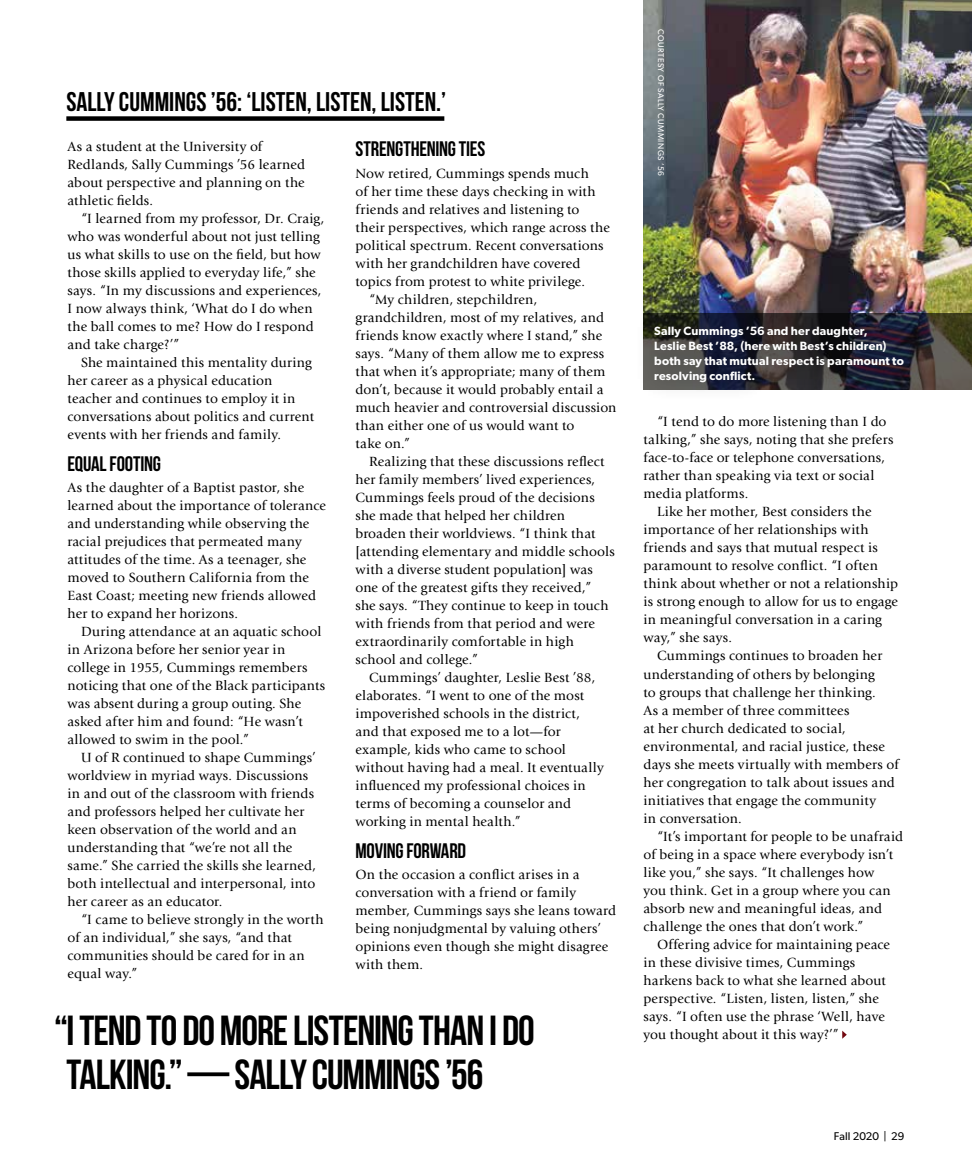
<style>
.page{position:relative;width:972px;height:1176px;background:#fff}
.page>*{position:absolute;margin:0;border:0;box-sizing:border-box;transform-origin:0 0}
.t1{font:700 42px/43.5px "Bebas Neue";letter-spacing:-.025em;color:#000}
.t2{font:700 27px "Bebas Neue";color:#000}
.t3{font:700 21px "Bebas Neue";letter-spacing:-.01em;color:#000}
.t4{font:13.8px/18px "Giovanni Std";letter-spacing:.015em;color:#000}
.t5{font:600 12px/15px "Gibson";letter-spacing:.015em;color:#fff}
.t6{font:11.25px "Gibson";letter-spacing:.005em;color:#000}
.t7{font:8.25px "Gibson";letter-spacing:.06em;color:#fff}
</style>
<div class="page">
<svg style="left:842px;top:1030px;width:5px;height:8px"></svg>
<img style="left:644px;top:0;width:328px;height:313px">
<svg style="left:924px;top:313px;width:48px;height:76px;background:#4f4a3c"></svg>
<div style="left:632px;top:304px;width:292px;height:98px;background:#000;opacity:.5"></div>
<div style="left:66px;top:116px;width:378px;height:5px;background:#000"></div>
<h2 class="t2" style="left:66px;top:86px;width:381px">SALLY CUMMINGS ’56: ‘LISTEN, LISTEN, LISTEN.’</h2>
<p class="t4" style="left:68px;top:137px;width:239px">As a student at the University of<br>Redlands, Sally Cummings ’56 learned about perspective and planning on the athletic fields.</p>
<p class="t4" style="left:68px;top:209px;width:258px;text-indent:14px">“I learned from my professor, Dr. Craig, who was wonderful about not just telling us what skills to use on the field, but how those skills applied to everyday life,” she says. “In my discussions and experiences, I now always think, ‘What do I do when the ball comes to me? How do I respond and take charge?’”</p>
<p class="t4" style="left:68px;top:353px;width:248px;text-indent:14px">She maintained this mentality during her career as a physical education teacher and continues to employ it in conversations about politics and current events with her friends and family.</p>
<h3 class="t3" style="left:68px;top:452px;width:95px">EQUAL FOOTING</h3>
<p class="t4" style="left:68px;top:478px;width:260px">As the daughter of a Baptist pastor, she learned about the importance of tolerance and understanding while observing the racial prejudices that permeated many attitudes of the time. As a teenager, she moved to Southern California from the East Coast; meeting new friends allowed her to expand her horizons.</p>
<p class="t4" style="left:68px;top:622px;width:259px;text-indent:14px">During attendance at an aquatic school in Arizona before her senior year in college in 1955, Cummings remembers noticing that one of the Black participants was absent during a group outing. She asked after him and found: “He wasn’t allowed to swim in the pool.”</p>
<p class="t4" style="left:68px;top:748px;width:250px;text-indent:14px">U of R continued to shape Cummings’ worldview in myriad ways. Discussions in and out of the classroom with friends and professors helped her cultivate her keen observation of the world and an understanding that “we’re not all the same.” She carried the skills she learned, both intellectual and interpersonal, into her career as an educator.</p>
<p class="t4" style="left:68px;top:910px;width:258px;text-indent:14px">“I came to believe strongly in the worth of an individual,” she says, “and that communities should be cared for in an equal way.”</p>
<h3 class="t3" style="left:356px;top:138px;width:131px">STRENGTHENING TIES</h3>
<p class="t4" style="left:356px;top:164px;width:235px">Now retired, Cummings spends much</p>
<p class="t4" style="left:356px;top:182px;width:242px">of her time these days checking in with</p>
<p class="t4" style="left:356px;top:200px;width:225px">friends and relatives and listening to</p>
<p class="t4" style="left:356px;top:218px;width:256px">their perspectives, which range across the</p>
<p class="t4" style="left:356px;top:236px;width:250px">political spectrum. Recent conversations</p>
<p class="t4" style="left:356px;top:254px;width:227px">with her grandchildren have covered</p>
<p class="t4" style="left:356px;top:272px;width:231px">topics from protest to white privilege.</p>
<p class="t4" style="left:369px;top:290px;width:170px">“My children, stepchildren,</p>
<p class="t4" style="left:356px;top:308px;width:250px">grandchildren, most of my relatives, and</p>
<p class="t4" style="left:356px;top:326px;width:248px">friends know exactly where I stand,” she</p>
<p class="t4" style="left:356px;top:344px;width:250px">says. “Many of them allow me to express</p>
<p class="t4" style="left:356px;top:362px;width:252px">that when it’s appropriate; many of them</p>
<p class="t4" style="left:356px;top:380px;width:250px">don’t, because it would probably entail a</p>
<p class="t4" style="left:356px;top:398px;width:262px">much heavier and controversial discussion</p>
<p class="t4" style="left:356px;top:416px;width:220px">than either one of us would want to</p>
<p class="t4" style="left:356px;top:434px;width:56px">take on.”</p>
<p class="t4" style="left:369px;top:452px;width:237px">Realizing that these discussions reflect</p>
<p class="t4" style="left:356px;top:470px;width:241px">her family members’ lived experiences,</p>
<p class="t4" style="left:356px;top:488px;width:241px">Cummings feels proud of the decisions</p>
<p class="t4" style="left:356px;top:506px;width:211px">she made that helped her children</p>
<p class="t4" style="left:356px;top:524px;width:241px">broaden their worldviews. “I think that</p>
<p class="t4" style="left:356px;top:542px;width:261px">[attending elementary and middle schools</p>
<p class="t4" style="left:356px;top:560px;width:239px">with a diverse student population] was</p>
<p class="t4" style="left:356px;top:578px;width:237px">one of the greatest gifts they received,”</p>
<p class="t4" style="left:356px;top:596px;width:255px">she says. “They continue to keep in touch</p>
<p class="t4" style="left:356px;top:614px;width:241px">with friends from that period and were</p>
<p class="t4" style="left:356px;top:632px;width:220px">extraordinarily comfortable in high</p>
<p class="t4" style="left:356px;top:650px;width:124px">school and college.”</p>
<p class="t4" style="left:369px;top:668px;width:228px">Cummings’ daughter, Leslie Best ’88,</p>
<p class="t4" style="left:356px;top:686px;width:230px">elaborates. “I went to one of the most</p>
<p class="t4" style="left:356px;top:704px;width:226px">impoverished schools in the district,</p>
<p class="t4" style="left:356px;top:722px;width:207px">and that exposed me to a lot—for</p>
<p class="t4" style="left:356px;top:740px;width:212px">example, kids who came to school</p>
<p class="t4" style="left:356px;top:758px;width:250px">without having had a meal. It eventually</p>
<p class="t4" style="left:356px;top:776px;width:232px">influenced my professional choices in</p>
<p class="t4" style="left:356px;top:794px;width:217px">terms of becoming a counselor and</p>
<p class="t4" style="left:356px;top:812px;width:167px">working in mental health.”</p>
<h3 class="t3" style="left:356px;top:839px;width:112px">MOVING FORWARD</h3>
<p class="t4" style="left:356px;top:865px;width:262px">On the occasion a conflict arises in a conversation with a friend or family member, Cummings says she leans toward being nonjudgmental by valuing others’ opinions even though she might disagree with them.</p>
<h1 class="t1" style="left:67px;top:1008px;width:470px;text-indent:-13px">“I TEND TO DO MORE LISTENING THAN I DO<br>TALKING.” — SALLY CUMMINGS ’56</h1>
<p class="t7" style="left:666px;top:29px;width:148px;rotate:90deg">COURTESY OF SALLY CUMMINGS ’56</p>
<p class="t5" style="left:654px;top:322px;width:251px">Sally Cummings ’56 and her daughter,<br>Leslie Best ’88, (here with Best’s children) both say that mutual respect is paramount to resolving conflict.</p>
<p class="t4" style="left:657px;top:413px;width:231px">“I tend to do more listening than I do</p>
<p class="t4" style="left:644px;top:431px;width:251px">talking,” she says, noting that she prefers</p>
<p class="t4" style="left:644px;top:449px;width:243px">face-to-face or telephone conversations,</p>
<p class="t4" style="left:644px;top:467px;width:233px">rather than speaking via text or social</p>
<p class="t4" style="left:644px;top:485px;width:106px">media platforms.</p>
<p class="t4" style="left:657px;top:503px;width:216px">Like her mother, Best considers the</p>
<p class="t4" style="left:644px;top:521px;width:227px">importance of her relationships with</p>
<p class="t4" style="left:644px;top:539px;width:236px">friends and says that mutual respect is</p>
<p class="t4" style="left:644px;top:557px;width:236px">paramount to resolve conflict. “I often</p>
<p class="t4" style="left:644px;top:575px;width:256px">think about whether or not a relationship</p>
<p class="t4" style="left:644px;top:593px;width:256px">is strong enough to allow for us to engage</p>
<p class="t4" style="left:644px;top:611px;width:240px">in meaningful conversation in a caring</p>
<p class="t4" style="left:644px;top:629px;width:90px">way,” she says.</p>
<p class="t4" style="left:657px;top:647px;width:227px">Cummings continues to broaden her</p>
<p class="t4" style="left:644px;top:665px;width:233px">understanding of others by belonging</p>
<p class="t4" style="left:644px;top:683px;width:234px">to groups that challenge her thinking.</p>
<p class="t4" style="left:644px;top:701px;width:207px">As a member of three committees</p>
<p class="t4" style="left:644px;top:719px;width:204px">at her church dedicated to social,</p>
<p class="t4" style="left:644px;top:737px;width:243px">environmental, and racial justice, these</p>
<p class="t4" style="left:644px;top:755px;width:257px">days she meets virtually with members of</p>
<p class="t4" style="left:644px;top:773px;width:253px">her congregation to talk about issues and</p>
<p class="t4" style="left:644px;top:791px;width:234px">initiatives that engage the community</p>
<p class="t4" style="left:644px;top:809px;width:100px">in conversation.</p>
<p class="t4" style="left:657px;top:827px;width:248px">“It’s important for people to be unafraid</p>
<p class="t4" style="left:644px;top:845px;width:251px">of being in a space where everybody isn’t</p>
<p class="t4" style="left:644px;top:863px;width:232px">like you,” she says. “It challenges how</p>
<p class="t4" style="left:644px;top:881px;width:249px">you think. Get in a group where you can</p>
<p class="t4" style="left:644px;top:899px;width:240px">absorb new and meaningful ideas, and</p>
<p class="t4" style="left:644px;top:917px;width:221px">challenge the ones that don’t work.”</p>
<p class="t4" style="left:657px;top:935px;width:234px">Offering advice for maintaining peace</p>
<p class="t4" style="left:644px;top:953px;width:213px">in these divisive times, Cummings</p>
<p class="t4" style="left:644px;top:971px;width:244px">harkens back to what she learned about</p>
<p class="t4" style="left:644px;top:989px;width:237px">perspective. “Listen, listen, listen,” she</p>
<p class="t4" style="left:644px;top:1007px;width:243px">says. “I often use the phrase ‘Well, have</p>
<p class="t4" style="left:644px;top:1025px;width:197px">you thought about it this way?’”</p>
<p class="t6" style="left:834px;top:1129px;width:72px">Fall 2020 | 29</p>
</div>
